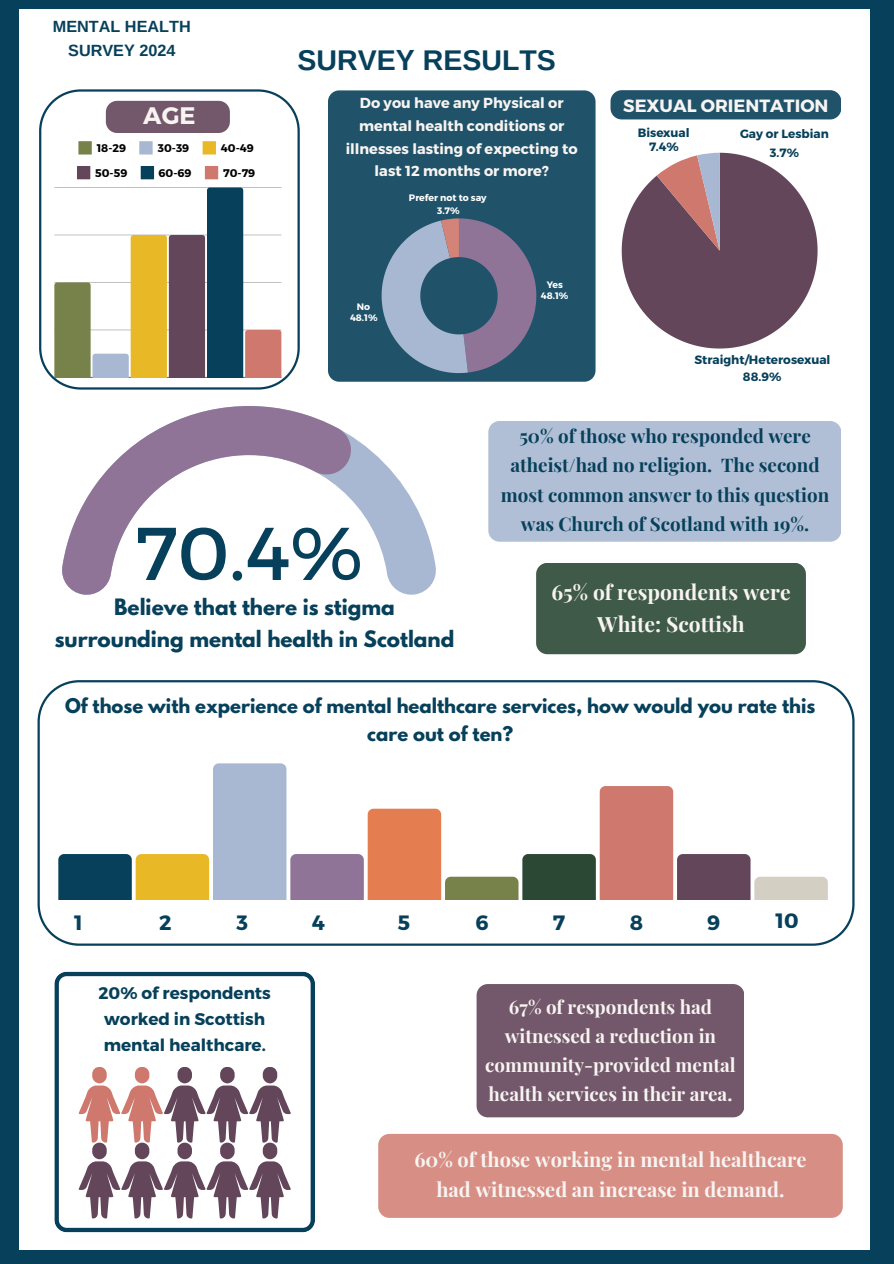
<style>
.page{position:relative;width:894px;height:1264px;background:#fff}
.page>*{position:absolute;margin:0;border:0;box-sizing:border-box;transform-origin:0 0}
.t1{font:74.55px "Montserrat";color:#07405a}
.t2{font:700 28.5px "Arimo";color:#07405a}
.t3{font:700 23.85px "Montserrat";color:#f8f4f2}
.t4{font:700 21px/32px "Playfair Display";color:#f8f4f2;text-align:center}
.t5{font:700 20.7px "Montserrat";color:#07405a}
.t6{font:700 19.95px/30.3px "Playfair Display";color:#f8f4f2;text-align:center}
.t7{font:700 19.95px/31.3px "League Spartan";color:#07405a;text-align:center}
.t8{font:700 18.75px/29.2px "Playfair Display";color:#07405a;text-align:center}
.t9{font:700 18.75px/29.2px "Playfair Display";color:#f8f4f2;text-align:center}
.t10{font:700 18px/28.2px "League Spartan";color:#07405a;text-align:center}
.t11{font:700 17.7px "Montserrat";color:#f8f4f2}
.t12{font:700 16.8px/25.8px "Montserrat";color:#07405a;text-align:center}
.t13{font:700 16.2px/24.8px "Arimo";color:#07405a;text-align:center}
.t14{font:700 14.55px/22.6px "Montserrat";color:#f8f4f2;text-align:center}
.t15{font:700 12px/16.4px "Montserrat";color:#07405a;text-align:center}
.t16{font:700 11.1px "Montserrat";color:#000}
.t17{font:700 9.3px/10.9px "Montserrat";color:#fff;text-align:center}
</style>
<div class="page">
<svg style="left:39px;top:89px;width:261px;height:300px"></svg>
<svg style="left:78px;top:141px;width:14px;height:13px"></svg>
<svg style="left:139px;top:141px;width:14px;height:13px"></svg>
<svg style="left:202px;top:141px;width:14px;height:13px"></svg>
<svg style="left:77px;top:166px;width:13px;height:13px"></svg>
<svg style="left:141px;top:166px;width:13px;height:13px"></svg>
<svg style="left:205px;top:166px;width:13px;height:13px"></svg>
<hr style="left:54px;top:377px;width:227px;height:1px;background:#000;opacity:.6">
<svg style="left:54px;top:187px;width:227px;height:190px"></svg>
<div style="left:106px;top:101px;width:124px;height:32px;background:#72586a"></div>
<svg style="left:621px;top:153px;width:196px;height:195px"></svg>
<div style="left:610px;top:90px;width:231px;height:29px;background:#20536a;border-radius:11px"></div>
<div style="left:328px;top:90px;width:267px;height:292px;background:#20536a"></div>
<svg style="left:381px;top:218px;width:155px;height:155px;background:#697994"></svg>
<div style="left:488px;top:421px;width:352px;height:120px;background:#b0bfd6;border-radius:11px"></div>
<div style="left:870px;top:0;width:23px;height:1249px;background:#07405a"></div>
<div style="left:0;top:1249px;width:893px;height:14px;background:#07405a"></div>
<div style="left:0;top:0;width:19px;height:1263px;background:#07405a"></div>
<div style="left:0;top:0;width:893px;height:9px;background:#07405a"></div>
<svg style="left:38px;top:680px;width:816px;height:265px"></svg>
<svg style="left:58px;top:763px;width:769px;height:136px"></svg>
<div style="left:536px;top:563px;width:269px;height:91px;background:#405a49;border-radius:11px"></div>
<svg style="left:351px;top:436px;width:85px;height:158px;fill:#a8b8d2"></svg>
<svg style="left:62px;top:406px;width:289px;height:188px"></svg>
<svg style="left:54px;top:971px;width:261px;height:261px"></svg>
<svg style="left:79px;top:1066px;width:212px;height:152px"></svg>
<div style="left:378px;top:1133px;width:464px;height:84px;background:#d78f85;border-radius:11px"></div>
<div style="left:476px;top:984px;width:268px;height:133px;background:#72586a;border-radius:11px"></div>
<h6 class="t13" style="left:53px;top:14px;width:139px">MENTAL HEALTH<br>SURVEY 2024</h6>
<h1 class="t3" style="left:143px;top:100px;width:54px">AGE</h1>
<p class="t16" style="left:97px;top:141px;width:31px">18-29</p>
<p class="t16" style="left:158px;top:141px;width:33px">30-39</p>
<p class="t16" style="left:221px;top:141px;width:35px">40-49</p>
<p class="t16" style="left:95px;top:165px;width:34px">50-59</p>
<p class="t16" style="left:158px;top:165px;width:34px">60-69</p>
<p class="t16" style="left:223px;top:165px;width:34px">70-79</p>
<h4 class="t2" style="left:297px;top:44px;width:260px">SURVEY RESULTS</h4>
<p class="t14" style="left:345px;top:91px;width:233px">Do you have any Physical or mental health conditions or illnesses lasting of expecting to last 12 months or more?</p>
<p class="t17" style="left:409px;top:191px;width:79px;line-height:12.9px">Prefer not to say<br>3.7%</p>
<p class="t17" style="left:350px;top:301px;width:29px">No<br>48.1%</p>
<p class="t17" style="left:540px;top:279px;width:29px">Yes<br>48.1%</p>
<h5 class="t11" style="left:623px;top:94px;width:207px">SEXUAL ORIENTATION</h5>
<p class="t15" style="left:637px;top:125px;width:53px;line-height:14.1px">Bisexual<br>7.4%</p>
<p class="t15" style="left:739px;top:125px;width:90px">Gay or Lesbian</p>
<p class="t15" style="left:769px;top:143px;width:31px">3.7%</p>
<p class="t15" style="left:694px;top:351px;width:137px">Straight/Heterosexual<br>88.9%</p>
<h1 class="t1" style="left:135px;top:505px;width:229px">70.4%</h1>
<p class="t7" style="left:55px;top:594px;width:401px">Believe that there is stigma surrounding mental health in Scotland</p>
<h2 class="t8" style="left:500px;top:420px;width:330px">50% of those who responded were atheist/had no religion. The second most common answer to this question was Church of Scotland with 19%.</h2>
<h1 class="t4" style="left:551px;top:575px;width:241px">65% of respondents were<br>White: Scottish</h1>
<p class="t10" style="left:65px;top:693px;width:751px">Of those with experience of mental healthcare services, how would you rate this care out of ten?</p>
<h4 class="t5" style="left:74px;top:909px;width:10px">1</h4>
<h3 class="t5" style="left:159px;top:909px;width:14px">2</h3>
<h3 class="t5" style="left:236px;top:909px;width:13px">3</h3>
<h4 class="t5" style="left:311px;top:909px;width:15px">4</h4>
<p class="t5" style="left:398px;top:909px;width:14px">5</p>
<p class="t5" style="left:475px;top:909px;width:15px">6</p>
<p class="t5" style="left:552px;top:909px;width:14px">7</p>
<p class="t5" style="left:629px;top:909px;width:15px">8</p>
<p class="t5" style="left:707px;top:909px;width:15px">9</p>
<p class="t5" style="left:775px;top:907px;width:25px">10</p>
<p class="t12" style="left:98px;top:979px;width:174px">20% of respondents worked in Scottish mental healthcare.</p>
<p class="t9" style="left:485px;top:991px;width:252px">67% of respondents had witnessed a reduction in community-provided mental health services in their area.</p>
<p class="t6" style="left:414px;top:1143px;width:393px">60% of those working in mental healthcare had witnessed an increase in demand.</p>
</div>
